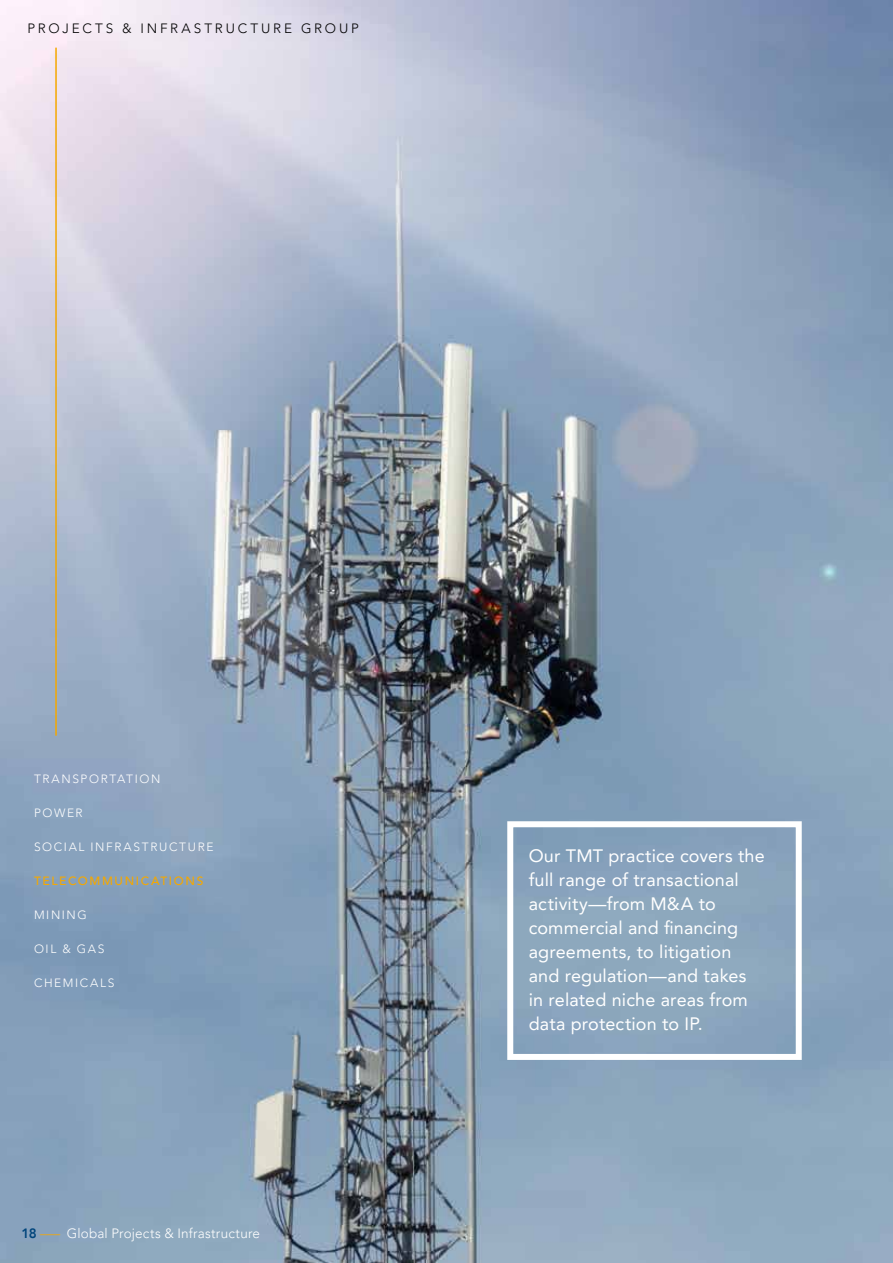
<style>
.page{position:relative;width:893px;height:1263px;background:#fff}
.page>*{position:absolute;margin:0;border:0;box-sizing:border-box;transform-origin:0 0}
.t1{font:18px/24px "Avenir LT Pro";letter-spacing:.01em;color:#fff}
.t2{font:300 13.5px "Avenir LT Pro";letter-spacing:.015em;color:#fff}
.t3{font:300 13.5px "Avenir LT Pro";letter-spacing:.21em;color:#000}
.t4{font:300 12px "Avenir LT Pro";letter-spacing:.135em;color:#fff}
.t5{font:500 12px "Avenir LT Pro";letter-spacing:.135em;color:#f5a800}
.s1{font-weight:800;color:#00457c}
.s2{color:#f8a800}
</style>
<div class="page">
<img style="left:0;top:0;width:893px;height:1263px">
<hr style="left:55px;top:48px;width:2px;height:688px;background:#f5a800">
<div style="left:507px;top:821px;width:295px;height:239px;border:6px solid #fff"></div>
<p class="t3" style="left:27px;top:20px;width:333px">PROJECTS &amp; INFRASTRUCTURE GROUP</p>
<p class="t4" style="left:34px;top:772px;width:128px">TRANSPORTATION</p>
<p class="t4" style="left:34px;top:806px;width:50px">POWER</p>
<p class="t4" style="left:34px;top:840px;width:181px">SOCIAL INFRASTRUCTURE</p>
<p class="t5" style="left:34px;top:874px;width:171px">TELECOMMUNICATIONS</p>
<p class="t4" style="left:34px;top:908px;width:54px">MINING</p>
<p class="t4" style="left:34px;top:942px;width:72px">OIL &amp; GAS</p>
<p class="t4" style="left:34px;top:976px;width:82px">CHEMICALS</p>
<p class="t2" style="left:21px;top:1226px;width:240px"><span class="s1">18</span> <span class="s2">–––</span> Global Projects &amp; Infrastructure</p>
<p class="t1" style="left:529px;top:843px;width:238px">Our TMT practice covers the full range of transactional activity—from M&amp;A to commercial and financing agreements, to litigation and regulation—and takes in related niche areas from data protection to IP.</p>
</div>
